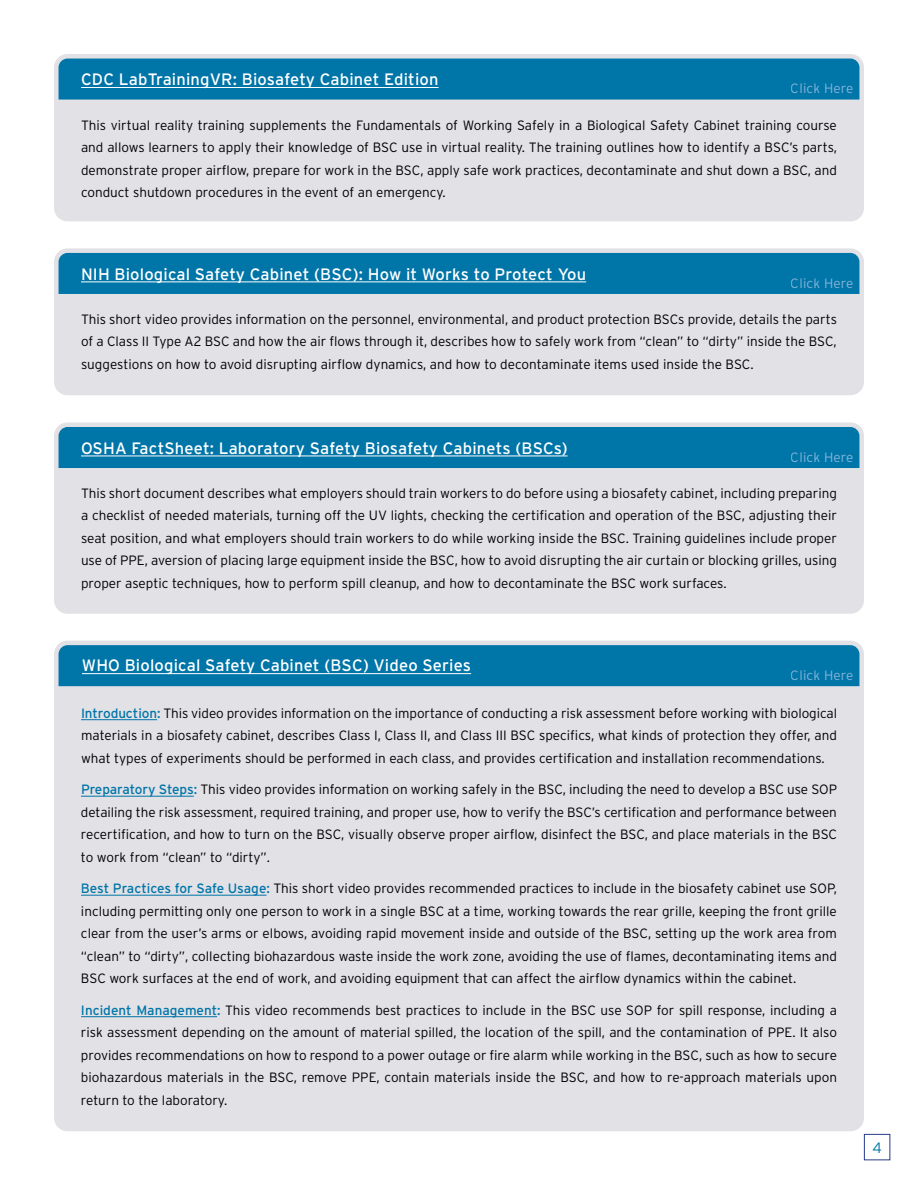
<style>
.page{position:relative;width:918px;height:1188px;background:#fff}
.page>*{position:absolute;margin:0;border:0;box-sizing:border-box;transform-origin:0 0}
.t1{font:16.5px "Interstate";letter-spacing:.01em;color:#fff}
.t2{font:300 15px "Interstate";color:#0075a8}
.t3{font:300 13.5px/22.5px "Interstate";color:#000;text-align:justify}
.t4{font:300 13.5px "Interstate";letter-spacing:.01em;color:#a6c4e7}
.s1{font-weight:400;color:#0075a8}
</style>
<div class="page">
<div style="left:54px;top:54px;width:810px;height:167px;background:#e2e1e6;border-radius:14px"></div>
<div style="left:54px;top:248px;width:810px;height:147px;background:#e2e1e6;border-radius:14px"></div>
<div style="left:59px;top:59px;width:800px;height:41px;background:#0075a8"></div>
<div style="left:59px;top:253px;width:800px;height:41px;background:#0075a8"></div>
<hr style="left:81px;top:87px;width:358px;height:1px;background:#fff">
<hr style="left:81px;top:282px;width:505px;height:1px;background:#fff">
<div style="left:54px;top:641px;width:810px;height:490px;background:#e2e1e6;border-radius:14px"></div>
<div style="left:59px;top:645px;width:800px;height:41px;background:#0075a8"></div>
<hr style="left:82px;top:673px;width:389px;height:1px;background:#fff">
<div style="left:54px;top:422px;width:810px;height:192px;background:#e2e1e6;border-radius:14px"></div>
<div style="left:59px;top:427px;width:800px;height:41px;background:#0075a8"></div>
<hr style="left:81px;top:456px;width:487px;height:1px;background:#fff">
<hr style="left:81px;top:719px;width:76px;height:1px;background:#0075a8">
<hr style="left:81px;top:796px;width:113px;height:1px;background:#0075a8">
<hr style="left:81px;top:895px;width:185px;height:1px;background:#0075a8">
<hr style="left:81px;top:1016px;width:136px;height:1px;background:#0075a8">
<div style="left:864px;top:1134px;width:26px;height:26px;border:1px solid #263b8b"></div>
<p class="t1" style="left:81px;top:69px;width:359px">CDC LabTrainingVR: Biosafety Cabinet Edition</p>
<p class="t4" style="left:791px;top:80px;width:64px">Click Here</p>
<p class="t3" style="left:81px;top:114px;width:758px">This virtual reality training supplements the Fundamentals of Working Safely in a Biological Safety Cabinet training course and allows learners to apply their knowledge of BSC use in virtual reality. The training outlines how to identify a BSC’s parts, demonstrate proper airflow, prepare for work in the BSC, apply safe work practices, decontaminate and shut down a BSC, and conduct shutdown procedures in the event of an emergency.</p>
<p class="t1" style="left:81px;top:264px;width:507px">NIH Biological Safety Cabinet (BSC): How it Works to Protect You</p>
<p class="t4" style="left:791px;top:275px;width:64px">Click Here</p>
<p class="t3" style="left:81px;top:308px;width:758px">This short video provides information on the personnel, environmental, and product protection BSCs provide, details the parts of a Class II Type A2 BSC and how the air flows through it, describes how to safely work from “clean” to “dirty” inside the BSC, suggestions on how to avoid disrupting airflow dynamics, and how to decontaminate items used inside the BSC.</p>
<p class="t1" style="left:81px;top:438px;width:488px">OSHA FactSheet: Laboratory Safety Biosafety Cabinets (BSCs)</p>
<p class="t3" style="left:81px;top:482px;width:757px">This short document describes what employers should train workers to do before using a biosafety cabinet, including preparing a checklist of needed materials, turning off the UV lights, checking the certification and operation of the BSC, adjusting their seat position, and what employers should train workers to do while working inside the BSC. Training guidelines include proper use of PPE, aversion of placing large equipment inside the BSC, how to avoid disrupting the air curtain or blocking grilles, using proper aseptic techniques, how to perform spill cleanup, and how to decontaminate the BSC work surfaces.</p>
<p class="t4" style="left:791px;top:449px;width:64px">Click Here</p>
<p class="t1" style="left:82px;top:656px;width:391px">WHO Biological Safety Cabinet (BSC) Video Series</p>
<p class="t4" style="left:791px;top:667px;width:64px">Click Here</p>
<p class="t3" style="left:81px;top:702px;width:758px"><span class="s1">Introduction:</span> This video provides information on the importance of conducting a risk assessment before working with biological materials in a biosafety cabinet, describes Class I, Class II, and Class III BSC specifics, what kinds of protection they offer, and what types of experiments should be performed in each class, and provides certification and installation recommendations.</p>
<p class="t3" style="left:81px;top:778px;width:758px"><span class="s1">Preparatory Steps:</span> This video provides information on working safely in the BSC, including the need to develop a BSC use SOP detailing the risk assessment, required training, and proper use, how to verify the BSC’s certification and performance between recertification, and how to turn on the BSC, visually observe proper airflow, disinfect the BSC, and place materials in the BSC to work from “clean” to “dirty”.</p>
<p class="t3" style="left:81px;top:877px;width:758px"><span class="s1">Best Practices for Safe Usage:</span> This short video provides recommended practices to include in the biosafety cabinet use SOP, including permitting only one person to work in a single BSC at a time, working towards the rear grille, keeping the front grille clear from the user’s arms or elbows, avoiding rapid movement inside and outside of the BSC, setting up the work area from “clean” to “dirty”, collecting biohazardous waste inside the work zone, avoiding the use of flames, decontaminating items and BSC work surfaces at the end of work, and avoiding equipment that can affect the airflow dynamics within the cabinet.</p>
<p class="t3" style="left:81px;top:999px;width:758px"><span class="s1">Incident Management:</span> This video recommends best practices to include in the BSC use SOP for spill response, including a risk assessment depending on the amount of material spilled, the location of the spill, and the contamination of PPE. It also provides recommendations on how to respond to a power outage or fire alarm while working in the BSC, such as how to secure biohazardous materials in the BSC, remove PPE, contain materials inside the BSC, and how to re-approach materials upon return to the laboratory.</p>
<p class="t2" style="left:872px;top:1138px;width:11px">4</p>
</div>
